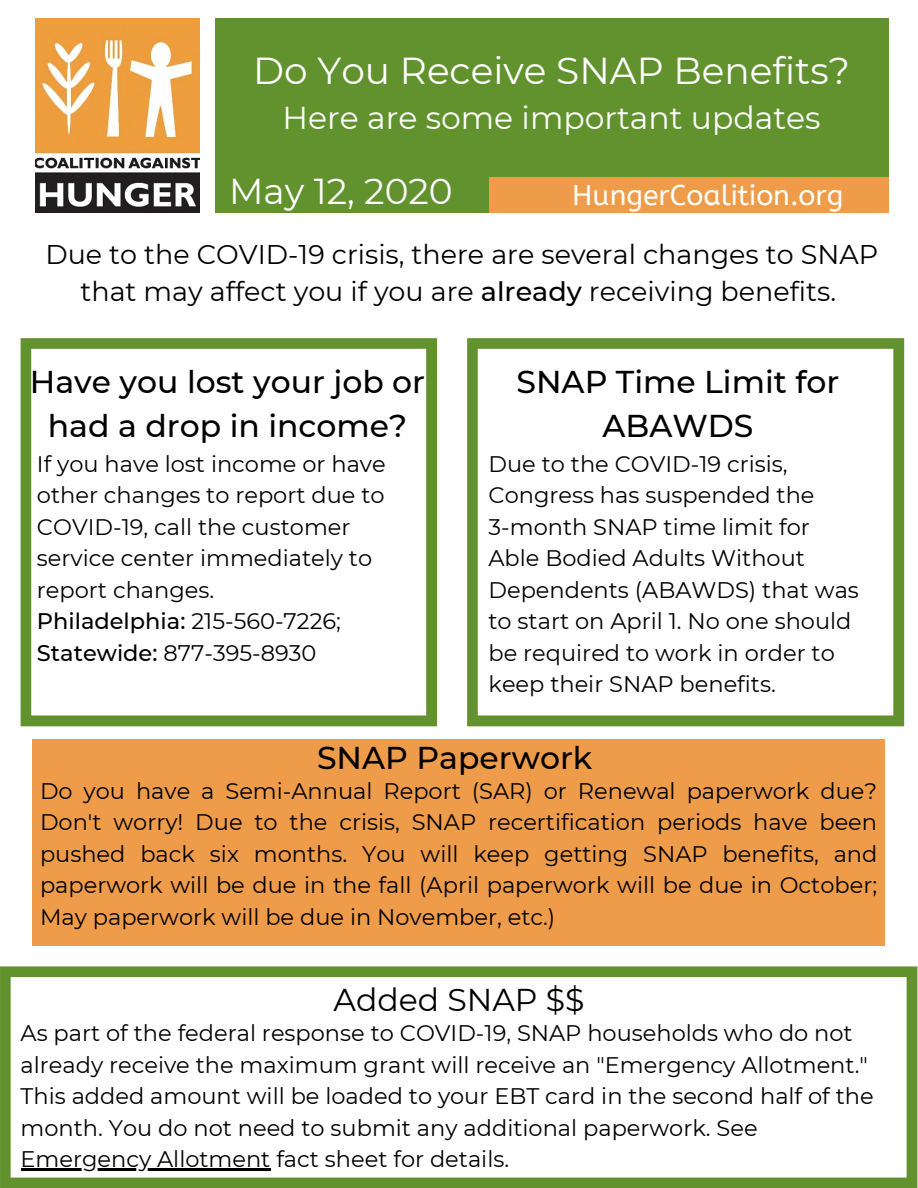
<style>
.page{position:relative;width:918px;height:1188px;background:#fff}
.page>*{position:absolute;margin:0;border:0;box-sizing:border-box;transform-origin:0 0}
.t1{font:37.5px "Montserrat";color:#fff}
.t2{font:36px "Montserrat";color:#fff}
.t3{font:500 31.5px/43.8px "Montserrat";color:#000;text-align:center}
.t4{font:31.5px "Montserrat";color:#fff}
.t5{font:31.5px "Montserrat";color:#000}
.t6{font:28.35px "A Bee Zee";color:#fff}
.t7{font:27px/37.2px "Montserrat";color:#000;text-align:center}
.t8{font:22.5px/31.5px "Montserrat";color:#000}
.s1{font-weight:500}
</style>
<div class="page">
<div style="left:215px;top:18px;width:674px;height:195px;background:#62922e"></div>
<img style="left:35px;top:18px;width:164px;height:195px">
<div style="left:489px;top:177px;width:400px;height:36px;background:#ee9c4a"></div>
<svg style="left:467px;top:338px;width:437px;height:388px"></svg>
<svg style="left:21px;top:338px;width:416px;height:388px"></svg>
<div style="left:32px;top:740px;width:853px;height:206px;background:#ee9c4a"></div>
<svg style="left:0;top:966px;width:917px;height:222px"></svg>
<hr style="left:21px;top:1168px;width:249px;height:2px;background:#000">
<h1 class="t1" style="left:253px;top:48px;width:598px">Do You Receive SNAP Benefits?</h1>
<h3 class="t4" style="left:283px;top:99px;width:539px">Here are some important updates</h3>
<h2 class="t2" style="left:229px;top:169px;width:225px">May 12, 2020</h2>
<p class="t6" style="left:572px;top:179px;width:273px">HungerCoalition.org</p>
<p class="t7" style="left:45px;top:235px;width:834px">Due to the COVID-19 crisis, there are several changes to SNAP that may affect you if you are <span class="s1">already</span> receiving benefits.</p>
<h3 class="t3" style="left:30px;top:360px;width:397px">Have you lost your job or had a drop in income?</h3>
<p class="t8" style="left:37px;top:448px;width:350px">If you have lost income or have other changes to report due to<br>COVID-19, call the customer service center immediately to report changes.<br><span class="s1">Philadelphia:</span> 215-560-7226;<br><span class="s1">Statewide:</span> 877-395-8930</p>
<h3 class="t3" style="left:517px;top:360px;width:324px">SNAP Time Limit for<br>ABAWDS</h3>
<p class="t8" style="left:489px;top:448px;width:372px">Due to the COVID-19 crisis,<br>Congress has suspended the<br>3-month SNAP time limit for<br>Able Bodied Adults Without<br>Dependents (ABAWDS) that was to start on April 1. No one should be required to work in order to keep their SNAP benefits.</p>
<h3 class="t3" style="left:317px;top:736px;width:277px">SNAP Paperwork</h3>
<p class="t8" style="left:40px;top:775px;width:839px;text-align:justify">Do you have a Semi-Annual Report (SAR) or Renewal paperwork due?<br>Don't worry! Due to the crisis, SNAP recertification periods have been pushed back six months. You will keep getting SNAP benefits, and paperwork will be due in the fall (April paperwork will be due in October; May paperwork will be due in November, etc.)</p>
<h3 class="t5" style="left:333px;top:980px;width:253px">Added SNAP $$</h3>
<p class="t8" style="left:21px;top:1017px;width:855px">As part of the federal response to COVID-19, SNAP households who do not already receive the maximum grant will receive an "Emergency Allotment." This added amount will be loaded to your EBT card in the second half of the month. You do not need to submit any additional paperwork. See Emergency Allotment fact sheet for details.</p>
</div>
